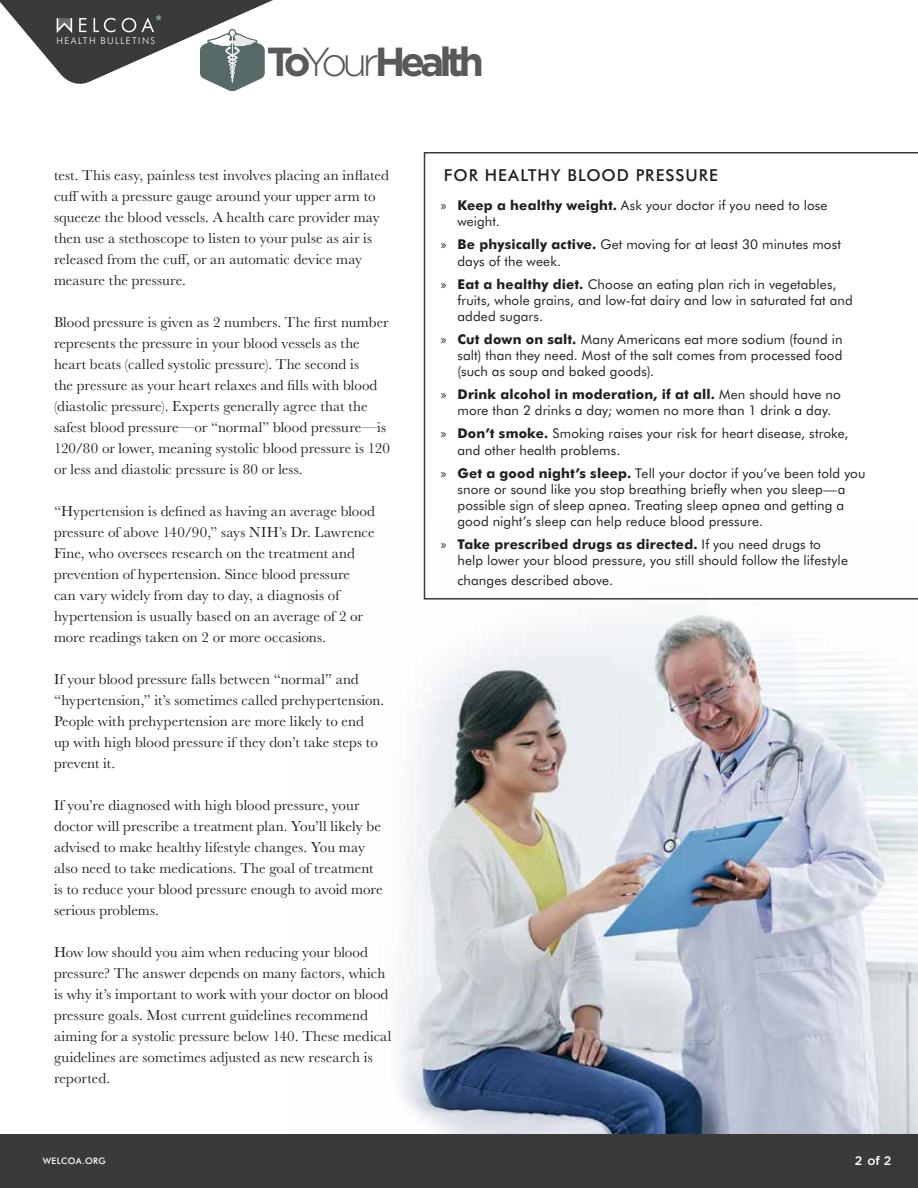
<style>
.page{position:relative;width:918px;height:1188px;background:#fff}
.page>*{position:absolute;margin:0;border:0;box-sizing:border-box;transform-origin:0 0}
.t1{font:700 40.5px "Gotham HTF";letter-spacing:-.12em;color:#58595b}
.t2{font:500 16.5px "Futura BT";letter-spacing:.06em;color:#231f20}
.t3{font:15px/21px "Baskerville";letter-spacing:.005em;color:#231f20}
.t4{font:13.5px/16.2px "Futura BT";letter-spacing:.01em;color:#231f20}
.t5{font:500 12.3px "Gotham HTF";color:#fff}
.t6{font:300 9.45px "Futura BT";letter-spacing:.15em;color:#fff}
.t7{font:500 9px "Futura BT";letter-spacing:.03em;color:#fff}
.s1{font-weight:300}
.s2{font-family:"Myriad Pro"}
.s3{font-weight:700}
</style>
<div class="page">
<img style="left:398px;top:519px;width:520px;height:615px">
<svg style="left:424px;top:152px;width:494px;height:448px"></svg>
<svg style="left:0;top:0;width:273px;height:91px"></svg>
<div style="left:0;top:1134px;width:918px;height:54px;background:#3a3a3a"></div>
<p class="t6" style="left:56px;top:34px;width:100px">HEALTH BULLETINS</p>
<h1 class="t1" style="left:267px;top:38px;width:219px">To<span class="s1">Your</span>Health</h1>
<p class="t3" style="left:54px;top:165px;width:337px">test. This easy, painless test involves placing an inflated cuff with a pressure gauge around your upper arm to squeeze the blood vessels. A health care provider may then use a stethoscope to listen to your pulse as air is released from the cuff, or an automatic device may measure the pressure.</p>
<p class="t3" style="left:54px;top:312px;width:337px">Blood pressure is given as 2 numbers. The first number represents the pressure in your blood vessels as the heart beats (called systolic pressure). The second is<br>the pressure as your heart relaxes and fills with blood (diastolic pressure). Experts generally agree that the safest blood pressure—or “normal” blood pressure—is 120/80 or lower, meaning systolic blood pressure is 120 or less and diastolic pressure is 80 or less.</p>
<p class="t3" style="left:54px;top:501px;width:323px">“Hypertension is defined as having an average blood pressure of above 140/90,” says NIH’s Dr. Lawrence Fine, who oversees research on the treatment and prevention of hypertension. Since blood pressure can vary widely from day to day, a diagnosis of hypertension is usually based on an average of 2 or more readings taken on 2 or more occasions.</p>
<p class="t3" style="left:54px;top:669px;width:332px">If your blood pressure falls between “normal” and “hypertension,” it’s sometimes called prehypertension.<br>People with prehypertension are more likely to end<br>up with high blood pressure if they don’t take steps to prevent it.</p>
<p class="t3" style="left:54px;top:795px;width:330px">If you’re diagnosed with high blood pressure, your doctor will prescribe a treatment plan. You’ll likely be advised to make healthy lifestyle changes. You may also need to take medications. The goal of treatment is to reduce your blood pressure enough to avoid more serious problems.</p>
<p class="t3" style="left:54px;top:942px;width:339px">How low should you aim when reducing your blood pressure? The answer depends on many factors, which is why it’s important to work with your doctor on blood pressure goals. Most current guidelines recommend aiming for a systolic pressure below 140. These medical guidelines are sometimes adjusted as new research is reported.</p>
<p class="t2" style="left:444px;top:165px;width:276px">FOR HEALTHY BLOOD PRESSURE</p>
<p class="t4" style="left:457px;top:197px;width:372px;text-indent:-16px"><span class="s2">»</span> <span class="s3">Keep a healthy weight.</span> Ask your doctor if you need to lose weight.</p>
<p class="t4" style="left:457px;top:236px;width:385px;text-indent:-16px"><span class="s2">»</span> <span class="s3">Be physically active.</span> Get moving for at least 30 minutes most days of the week.</p>
<p class="t4" style="left:457px;top:276px;width:397px;text-indent:-16px"><span class="s2">»</span> <span class="s3">Eat a healthy diet.</span> Choose an eating plan rich in vegetables, fruits, whole grains, and low-fat dairy and low in saturated fat and added sugars.</p>
<p class="t4" style="left:457px;top:331px;width:387px;text-align:justify;text-indent:-16px"><span class="s2">»</span> <span class="s3">Cut down on salt.</span> Many Americans eat more sodium (found in salt) than they need. Most of the salt comes from processed food (such as soup and baked goods).</p>
<p class="t4" style="left:441px;top:386px;width:401px;text-align:center"><span class="s2">»</span> <span class="s3">Drink alcohol in moderation, if at all.</span> Men should have no more than 2 drinks a day; women no more than 1 drink a day.</p>
<p class="t4" style="left:457px;top:425px;width:393px;text-indent:-16px"><span class="s2">»</span> <span class="s3">Don’t smoke.</span> Smoking raises your risk for heart disease, stroke, and other health problems.</p>
<p class="t4" style="left:457px;top:465px;width:410px;text-indent:-16px"><span class="s2">»</span> <span class="s3">Get a good night’s sleep.</span> Tell your doctor if you’ve been told you snore or sound like you stop breathing briefly when you sleep—a possible sign of sleep apnea. Treating sleep apnea and getting a good night’s sleep can help reduce blood pressure.</p>
<p class="t4" style="left:457px;top:536px;width:392px;text-indent:-16px"><span class="s2">»</span> <span class="s3">Take prescribed drugs as directed.</span> If you need drugs to help lower your blood pressure, you still should follow the lifestyle</p>
<p class="t4" style="left:457px;top:572px;width:157px">changes described above.</p>
<p class="t7" style="left:43px;top:1156px;width:65px">WELCOA.ORG</p>
<p class="t5" style="left:855px;top:1154px;width:38px">2 of 2</p>
</div>
